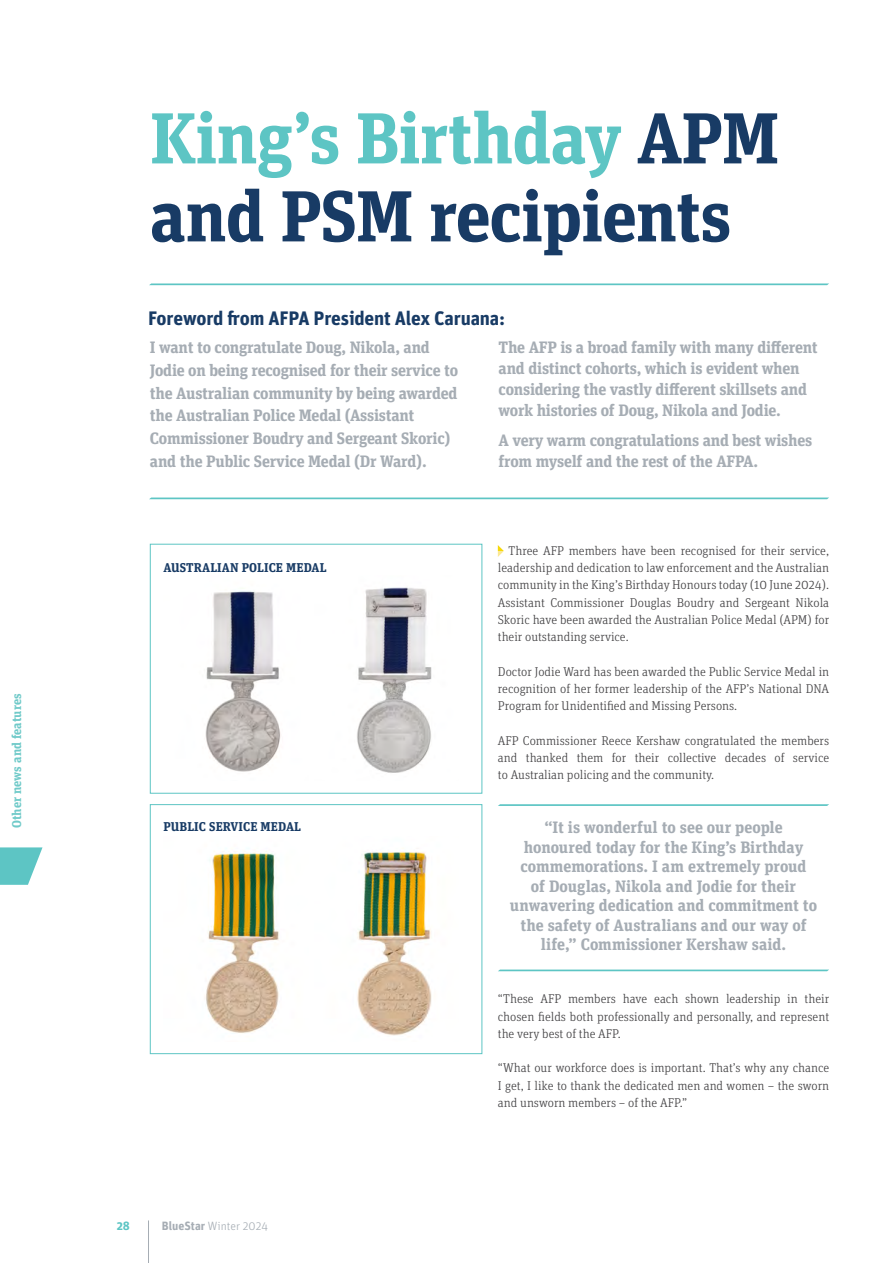
<style>
.page{position:relative;width:893px;height:1263px;background:#fff}
.page>*{position:absolute;margin:0;border:0;box-sizing:border-box;transform-origin:0 0}
.t1{font:700 72px/78px "Unit Slab OT";letter-spacing:-.015em;color:#183b65}
.t2{font:700 19.5px "Unit OT";letter-spacing:-.01em;color:#183b65}
.Heading{font:700 16.5px/22.8px "Unit Slab OT";letter-spacing:-.015em;color:#a6adb4}
.Breakout_Text{font:700 16.5px/19.5px "Unit Slab OT";color:#a6adb4;text-align:center}
.Heading-2{font:300 12.75px/17.2px "Unit Slab OT";color:#414042;text-align:justify}
.Body_Copy{font:300 12.75px/17.2px "Unit Slab OT";color:#414042;text-align:justify}
.Headline{font:700 12.75px "Unit Slab OT";letter-spacing:.01em;color:#183b65}
.Heading-3{font:700 12.75px "Unit Slab OT";color:#70cac9}
.t3{font:300 12px "Unit OT";color:#a6adb4}
.Heading_1{font:700 12px "Unit OT";color:#5dc5c4}
.s1{color:#5dc5c4}
.s2{font-weight:700}
</style>
<div class="page">
<hr style="left:148px;top:1220px;width:1px;height:43px;background:#a6adb4">
<svg style="left:498px;top:545px;width:6px;height:12px"></svg>
<svg style="left:149px;top:283px;width:680px;height:2px"></svg>
<svg style="left:149px;top:497px;width:680px;height:2px"></svg>
<svg style="left:498px;top:804px;width:331px;height:2px"></svg>
<svg style="left:498px;top:969px;width:331px;height:2px"></svg>
<div style="left:150px;top:544px;width:332px;height:250px;border:1px solid #5dc5c4"></div>
<img style="left:357px;top:587px;width:75px;height:186px">
<img style="left:205px;top:591px;width:76px;height:181px">
<div style="left:150px;top:804px;width:332px;height:250px;border:1px solid #5dc5c4"></div>
<img style="left:357px;top:852px;width:75px;height:184px">
<img style="left:205px;top:851px;width:74px;height:182px">
<svg style="left:0;top:847px;width:43px;height:38px"></svg>
<p class="Heading-3" style="left:9px;top:828px;width:136px;rotate:-90deg">Other news and features</p>
<p class="t1" style="left:150px;top:98px;width:631px"><span class="s1">King’s Birthday</span> APM and PSM recipients</p>
<p class="t2" style="left:148px;top:305px;width:359px">Foreword from AFPA President Alex Caruana:</p>
<p class="Heading" style="left:150px;top:335px;width:310px">I want to congratulate Doug, Nikola, and Jodie on being recognised for their service to the Australian community by being awarded the Australian Police Medal (Assistant Commissioner Boudry and Sergeant Skoric) and the Public Service Medal (Dr Ward).</p>
<p class="Heading" style="left:499px;top:336px;width:321px;line-height:21px">The AFP is a broad family with many different and distinct cohorts, which is evident when considering the vastly different skillsets and work histories of Doug, Nikola and Jodie.</p>
<p class="Heading" style="left:499px;top:429px;width:315px;line-height:21px">A very warm congratulations and best wishes from myself and the rest of the AFPA.</p>
<p class="Headline" style="left:163px;top:559px;width:165px">AUSTRALIAN POLICE MEDAL</p>
<p class="Headline" style="left:163px;top:818px;width:139px">PUBLIC SERVICE MEDAL</p>
<p class="Heading_1" style="left:117px;top:1218px;width:15px">28</p>
<p class="t3" style="left:162px;top:1219px;width:108px"><span class="s2">BlueStar</span> Winter 2024</p>
<p class="Heading-2" style="left:498px;top:542px;width:333px;text-indent:11px">Three AFP members have been recognised for their service, leadership and dedication to law enforcement and the Australian community in the King’s Birthday Honours today (10 June 2024).</p>
<p class="Heading-2" style="left:498px;top:593px;width:333px">Assistant Commissioner Douglas Boudry and Sergeant Nikola Skoric have been awarded the Australian Police Medal (APM) for their outstanding service.</p>
<p class="Heading-2" style="left:498px;top:662px;width:333px">Doctor Jodie Ward has been awarded the Public Service Medal in recognition of her former leadership of the AFP’s National DNA Program for Unidentified and Missing Persons.</p>
<p class="Body_Copy" style="left:498px;top:731px;width:333px">AFP Commissioner Reece Kershaw congratulated the members and thanked them for their collective decades of service to Australian policing and the community.</p>
<p class="Breakout_Text" style="left:510px;top:817px;width:309px">“It is wonderful to see our people honoured today for the King’s Birthday commemorations. I am extremely proud<br>of Douglas, Nikola and Jodie for their unwavering dedication and commitment to the safety of Australians and our way of life,” Commissioner Kershaw said.</p>
<p class="Heading-2" style="left:498px;top:990px;width:333px">“These AFP members have each shown leadership in their chosen fields both professionally and personally, and represent the very best of the AFP.</p>
<p class="Heading-2" style="left:498px;top:1059px;width:333px">“What our workforce does is important. That’s why any chance I get, I like to thank the dedicated men and women – the sworn and unsworn members – of the AFP.”</p>
</div>
